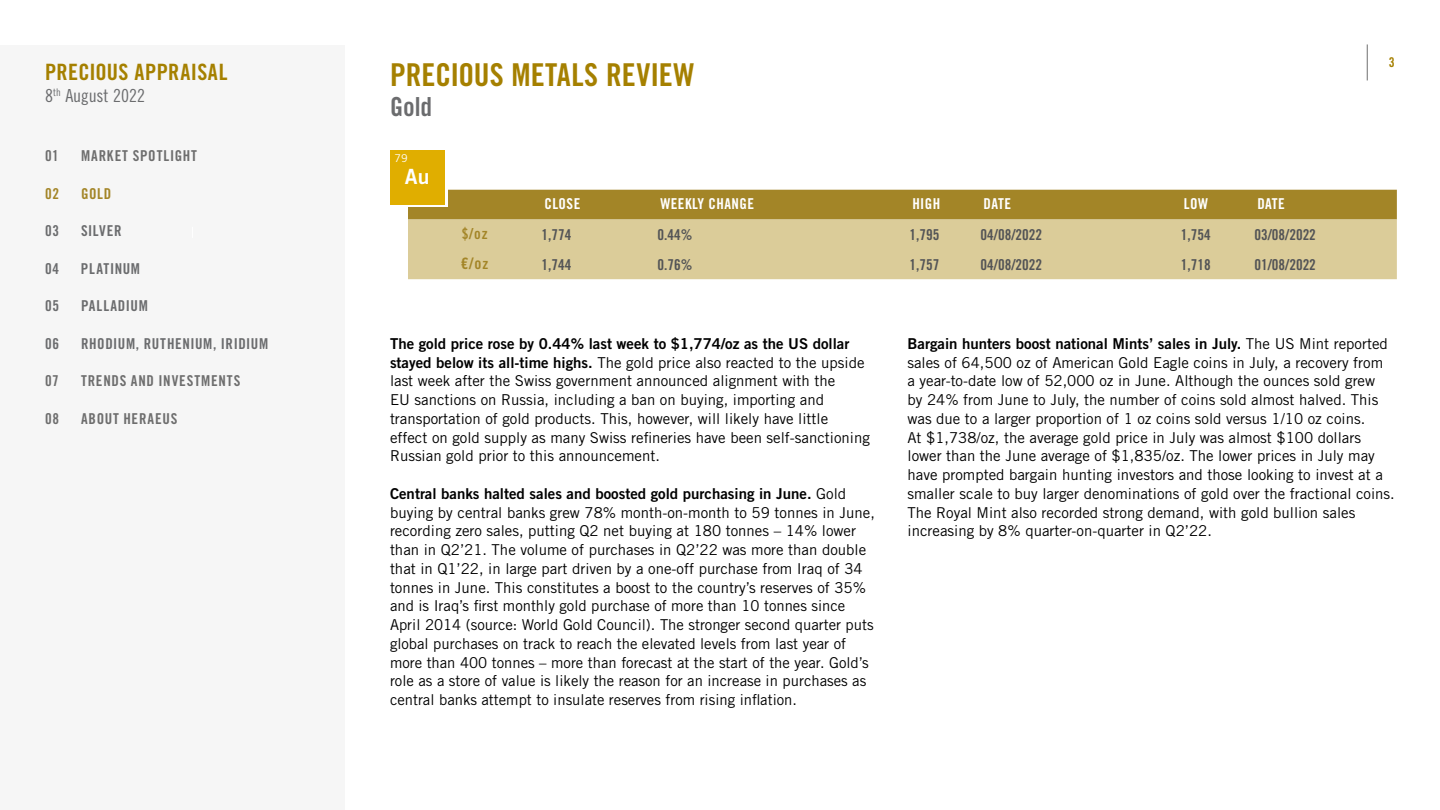
<style>
.page{position:relative;width:1440px;height:810px;background:#fff}
.page>*{position:absolute;margin:0;border:0;box-sizing:border-box;transform-origin:0 0}
.t1{font:31.5px "Trade Gothic LT Std Bd Cn 20";color:#a58000}
.t2{font:26.25px "Trade Gothic LT Std Bd Cn 20";color:#6b6c6e}
.t3{font:22.5px "Trade Gothic LT Std Bd Cn 20";letter-spacing:.015em;color:#a58000}
.t4{font:21px "Trade Gothic LT Std Bd 2";color:#fff}
.t5{font:18px "Trade Gothic LT Std Cn 18";letter-spacing:-.005em;color:#6b6c6e}
.t6{font:15.75px "Trade Gothic LT Std Bd Cn 20";color:#a38527}
.t7{font:15px/18.8px "Trade Gothic LT Std";color:#000}
.t8{font:15px "Trade Gothic LT Std Bd 2";color:#000}
.t9{font:15px "Trade Gothic LT Std Bd Cn 20";color:#535456}
.t10{font:15px "Trade Gothic LT Std Bd Cn 20";letter-spacing:.04em;color:#6b6c6e}
.t11{font:15px "Trade Gothic LT Std Bd Cn 20";letter-spacing:.055em;color:#6e6e6e}
.t12{font:15px "Trade Gothic LT Std Bd Cn 20";letter-spacing:.03em;color:#fff}
.t13{font:15px "Trade Gothic LT Std Bd Cn 20";letter-spacing:.05em;color:#a38527}
.t14{font:13.5px "Trade Gothic LT Std Bd Cn 20";color:#a58000}
.t15{font:10.8px "Trade Gothic LT Std";color:#fff}
.s1{font-size:15px}
.s2{font-family:"Trade Gothic LT Std Bd 2"}
.s3{font-family:"Trade Gothic LT Std"}
</style>
<div class="page">
<hr style="left:1367px;top:44px;width:1px;height:36px;background:#6e6e6e">
<div style="left:408px;top:190px;width:989px;height:30px;background:#a38527"></div>
<div style="left:408px;top:220px;width:989px;height:59px;background:#dbcc99"></div>
<div style="left:0;top:45px;width:345px;height:765px;background:#f6f6f6"></div>
<svg style="left:393px;top:152px;width:54px;height:55px"></svg>
<div style="left:390px;top:150px;width:54px;height:54px;background:#e0ae00"></div>
<h3 class="t3" style="left:45px;top:58px;width:184px">PRECIOUS APPRAISAL</h3>
<p class="t5" style="left:45px;top:85px;width:102px">8<sup>th</sup> August 2022</p>
<p class="t11" style="left:45px;top:147px;width:15px">01</p>
<p class="t11" style="left:81px;top:147px;width:117px">MARKET SPOTLIGHT</p>
<p class="t13" style="left:45px;top:184px;width:16px">02</p>
<p class="t13" style="left:81px;top:184px;width:32px">GOLD</p>
<p class="t10" style="left:45px;top:222px;width:16px">03</p>
<p class="t10" style="left:81px;top:222px;width:42px">SILVER</p>
<p class="t10" style="left:45px;top:259px;width:16px">04</p>
<p class="t10" style="left:81px;top:259px;width:61px">PLATINUM</p>
<p class="t10" style="left:45px;top:297px;width:16px">05</p>
<p class="t10" style="left:81px;top:297px;width:68px">PALLADIUM</p>
<p class="t10" style="left:45px;top:334px;width:16px">06</p>
<p class="t10" style="left:81px;top:334px;width:189px">RHODIUM, RUTHENIUM, IRIDIUM</p>
<p class="t11" style="left:45px;top:372px;width:15px">07</p>
<p class="t11" style="left:81px;top:372px;width:161px">TRENDS AND INVESTMENTS</p>
<p class="t11" style="left:45px;top:409px;width:16px">08</p>
<p class="t11" style="left:81px;top:409px;width:98px">ABOUT HERAEUS</p>
<h1 class="t1" style="left:390px;top:56px;width:306px">PRECIOUS METALS REVIEW</h1>
<h2 class="t2" style="left:390px;top:91px;width:44px">Gold</h2>
<p class="t15" style="left:395px;top:152px;width:15px">79</p>
<h3 class="t4" style="left:405px;top:164px;width:26px">Au</h3>
<p class="t12" style="left:544px;top:194px;width:37px">CLOSE</p>
<p class="t12" style="left:660px;top:194px;width:95px">WEEKLY CHANGE</p>
<p class="t12" style="left:912px;top:194px;width:30px">HIGH</p>
<p class="t12" style="left:984px;top:194px;width:29px">DATE</p>
<p class="t12" style="left:1184px;top:194px;width:26px">LOW</p>
<p class="t12" style="left:1257px;top:194px;width:29px">DATE</p>
<p class="t13" style="left:462px;top:224px;width:28px">$/oz</p>
<p class="t9" style="left:541px;top:225px;width:31px">1,774</p>
<p class="t9" style="left:657px;top:225px;width:36px">0.44%</p>
<p class="t9" style="left:909px;top:225px;width:31px">1,795</p>
<p class="t9" style="left:981px;top:225px;width:63px">04/08/2022</p>
<p class="t9" style="left:1181px;top:225px;width:31px">1,754</p>
<p class="t9" style="left:1254px;top:225px;width:63px">03/08/2022</p>
<p class="t6" style="left:461px;top:254px;width:29px">€/o<span class="s1">z</span></p>
<p class="t9" style="left:541px;top:255px;width:31px">1,744</p>
<p class="t9" style="left:657px;top:255px;width:36px">0.76%</p>
<p class="t9" style="left:909px;top:255px;width:31px">1,757</p>
<p class="t9" style="left:981px;top:255px;width:63px">04/08/2022</p>
<p class="t9" style="left:1181px;top:255px;width:31px">1,718</p>
<p class="t9" style="left:1254px;top:255px;width:63px">01/08/2022</p>
<p class="t14" style="left:1389px;top:54px;width:7px">3</p>
<p class="t8" style="left:390px;top:334px;width:461px">The gold price rose by 0.44% last week to $1,774/oz as the US dollar</p>
<p class="t7" style="left:390px;top:353px;width:481px"><span class="s2">stayed below its all-time highs.</span> The gold price also reacted to the upside last week after the Swiss government announced alignment with the<br>EU sanctions on Russia, including a ban on buying, importing and transportation of gold products. This, however, will likely have little<br>effect on gold supply as many Swiss refineries have been self-sanctioning Russian gold prior to this announcement.</p>
<p class="t8" style="left:390px;top:484px;width:458px">Central banks halted sales and boosted gold purchasing in June. <span class="s3">Gold</span></p>
<p class="t7" style="left:390px;top:503px;width:486px">buying by central banks grew 78% month-on-month to 59 tonnes in June, recording zero sales, putting Q2 net buying at 180 tonnes – 14% lower than in Q2’21. The volume of purchases in Q2’22 was more than double that in Q1’22, in large part driven by a one-off purchase from Iraq of 34 tonnes in June. This constitutes a boost to the country’s reserves of 35% and is Iraq’s first monthly gold purchase of more than 10 tonnes since April 2014 (source: World Gold Council). The stronger second quarter puts global purchases on track to reach the elevated levels from last year of more than 400 tonnes – more than forecast at the start of the year. Gold’s role as a store of value is likely the reason for an increase in purchases as central banks attempt to insulate reserves from rising inflation.</p>
<p class="t8" style="left:908px;top:334px;width:482px">Bargain hunters boost national Mints’ sales in July. <span class="s3">The US Mint reported</span></p>
<p class="t7" style="left:908px;top:353px;width:489px">sales of 64,500 oz of American Gold Eagle coins in July, a recovery from<br>a year-to-date low of 52,000 oz in June. Although the ounces sold grew<br>by 24% from June to July, the number of coins sold almost halved. This was due to a larger proportion of 1 oz coins sold versus 1/10 oz coins.<br>At $1,738/oz, the average gold price in July was almost $100 dollars lower than the June average of $1,835/oz. The lower prices in July may have prompted bargain hunting investors and those looking to invest at a smaller scale to buy larger denominations of gold over the fractional coins.<br>The Royal Mint also recorded strong demand, with gold bullion sales increasing by 8% quarter-on-quarter in Q2’22.</p>
</div>
